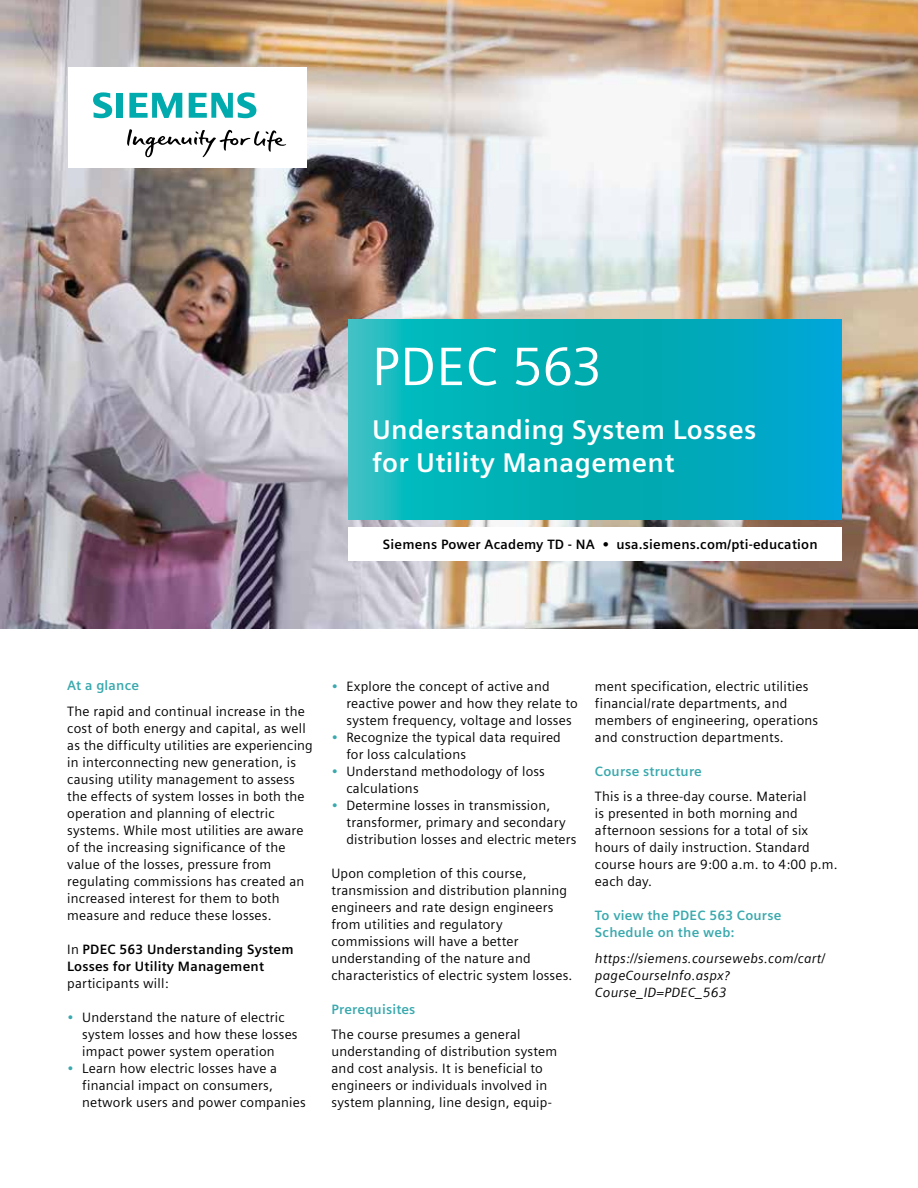
<style>
.page{position:relative;width:918px;height:1188px;background:#fff}
.page>*{position:absolute;margin:0;border:0;box-sizing:border-box;transform-origin:0 0}
.t1{font:54px "Siemens Sans";letter-spacing:.015em;color:#fff}
.t2{font:700 27px/32.4px "Siemens Sans";letter-spacing:.015em;color:#fff}
.t3{font:13.5px/17px "Siemens Sans";letter-spacing:.015em;color:#000}
.t4{font:700 13.5px/17px "Siemens Sans";letter-spacing:.015em;color:#000}
.t5{font:700 13.5px/17px "Siemens Sans";letter-spacing:.015em;color:#3aa9ae}
.t6{font:italic 13.5px/17px "Siemens Sans";letter-spacing:.015em;color:#000}
.s1{font-weight:400}
.s2{color:#3aa9ae}
</style>
<div class="page">
<img style="left:0;top:0;width:918px;height:629px">
<div style="left:68px;top:67px;width:238px;height:101px;background:#fff"></div>
<svg style="left:127px;top:129px;width:159px;height:28px"></svg>
<svg style="left:93px;top:92px;width:30px;height:26px"></svg>
<svg style="left:129px;top:93px;width:53px;height:25px"></svg>
<svg style="left:189px;top:92px;width:67px;height:26px"></svg>
<svg style="left:348px;top:320px;width:493px;height:199px;background:#04aebb"></svg>
<div style="left:348px;top:528px;width:493px;height:33px;background:#fff"></div>
<h1 class="t1" style="left:372px;top:336px;width:231px">PDEC 563</h1>
<h2 class="t2" style="left:372px;top:414px;width:386px">Understanding System Losses for Utility Management</h2>
<p class="t4" style="left:383px;top:536px;width:436px">Siemens Power Academy TD - NA • usa.siemens.com/pti-education</p>
<p class="t5" style="left:67px;top:677px;width:73px">At a glance</p>
<p class="t3" style="left:67px;top:703px;width:247px">The rapid and continual increase in the cost of both energy and capital, as well as the difficulty utilities are experiencing in interconnecting new generation, is causing utility management to assess the effects of system losses in both the operation and planning of electric systems. While most utilities are aware of the increasing significance of the value of the losses, pressure from regulating commissions has created an increased interest for them to both measure and reduce these losses.</p>
<p class="t4" style="left:67px;top:941px;width:228px"><span class="s1">In</span> PDEC 563 Understanding System<br>Losses for Utility Management</p>
<p class="t3" style="left:67px;top:975px;width:103px">participants will:</p>
<p class="t3" style="left:82px;top:1009px;width:217px;text-indent:-15px"><span class="s2">•</span> Understand the nature of electric system losses and how these losses impact power system operation</p>
<p class="t3" style="left:82px;top:1060px;width:225px;text-indent:-15px"><span class="s2">•</span> Learn how electric losses have a financial impact on consumers, network users and power companies</p>
<p class="t3" style="left:347px;top:678px;width:233px;text-indent:-15px"><span class="s2">•</span> Explore the concept of active and reactive power and how they relate to system frequency, voltage and losses</p>
<p class="t3" style="left:347px;top:729px;width:216px;text-indent:-15px"><span class="s2">•</span> Recognize the typical data required for loss calculations</p>
<p class="t3" style="left:347px;top:763px;width:200px;text-indent:-15px"><span class="s2">•</span> Understand methodology of loss calculations</p>
<p class="t3" style="left:347px;top:797px;width:232px;text-indent:-15px"><span class="s2">•</span> Determine losses in transmission, transformer, primary and secondary distribution losses and electric meters</p>
<p class="t3" style="left:332px;top:865px;width:243px">Upon completion of this course, transmission and distribution planning engineers and rate design engineers from utilities and regulatory commissions will have a better understanding of the nature and characteristics of electric system losses.</p>
<p class="t5" style="left:332px;top:1001px;width:85px">Prerequisites</p>
<p class="t3" style="left:332px;top:1026px;width:227px">The course presumes a general understanding of distribution system and cost analysis. It is beneficial to engineers or individuals involved in system planning, line design, equip-</p>
<p class="t3" style="left:595px;top:678px;width:225px">ment specification, electric utilities financial/rate departments, and members of engineering, operations and construction departments.</p>
<p class="t5" style="left:595px;top:763px;width:108px">Course structure</p>
<p class="t3" style="left:595px;top:788px;width:244px">This is a three-day course. Material<br>is presented in both morning and afternoon sessions for a total of six hours of daily instruction. Standard course hours are 9:00 a.m. to 4:00 p.m. each day.</p>
<p class="t5" style="left:595px;top:907px;width:188px">To view the PDEC 563 Course<br>Schedule on the web:</p>
<p class="t6" style="left:595px;top:949px;width:232px">https://siemens.coursewebs.com/cart/ pageCourseInfo.aspx?<br>Course_ID=PDEC_563</p>
</div>
